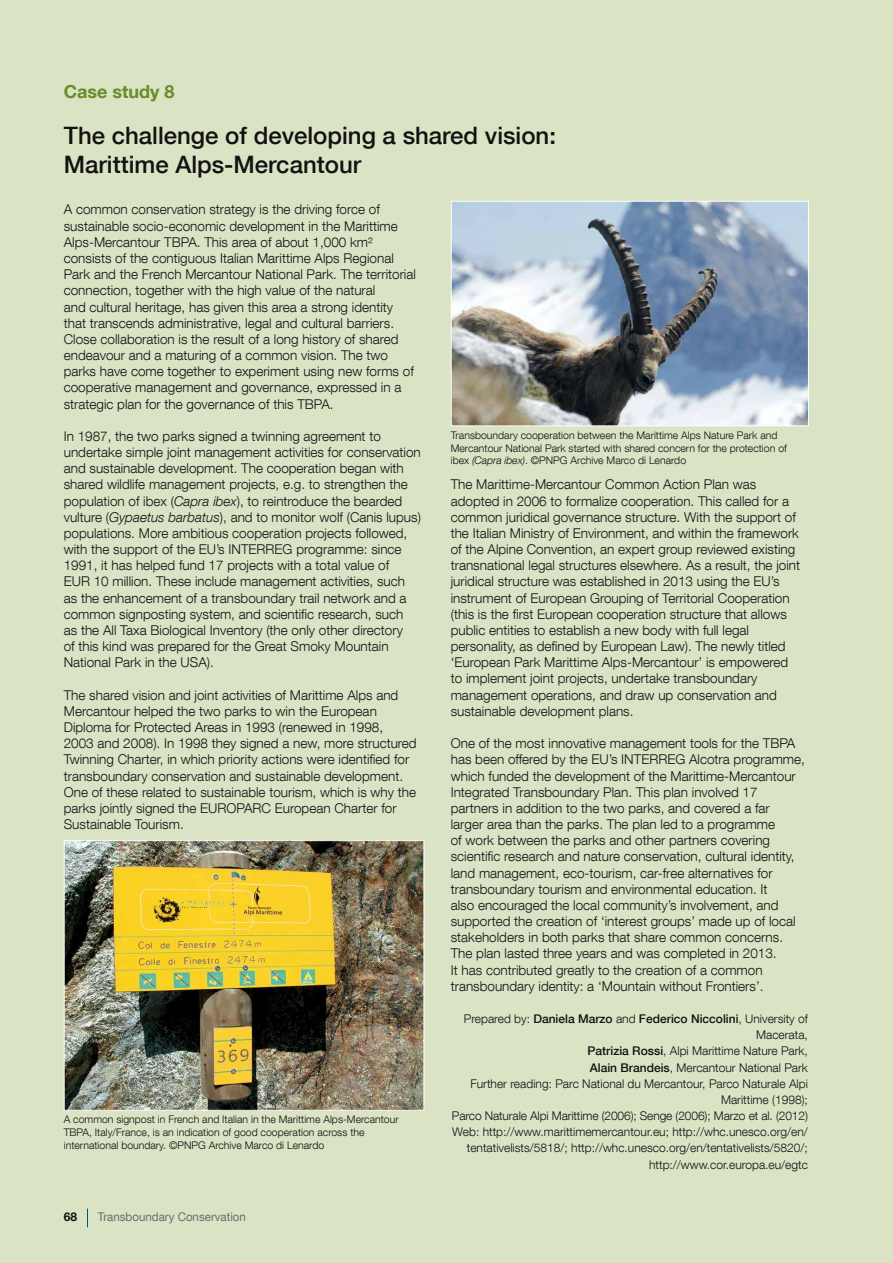
<style>
.page{position:relative;width:893px;height:1263px;background:#dae3c4}
.page>*{position:absolute;margin:0;border:0;box-sizing:border-box;transform-origin:0 0}
.t1{font:500 24px/28.8px "Helvetica Neue LT Com";color:#121212}
.t2{font:700 18px "Helvetica Neue LT Com";color:#688c29}
.t3{font:300 13.5px/16.2px "Helvetica Neue LT Com";color:#121212}
.t4{font:300 12px/16.2px "Helvetica Neue LT Com";color:#121212;text-align:right}
.t5{font:12px "Helvetica Neue LT Com";color:#6b6d6c;scale:.96 1}
.t6{font:700 12px "Helvetica Neue LT Com";color:#121212}
.t7{font:300 10.5px/12.6px "Helvetica Neue LT Com";color:#121212}
.s1{font-style:italic}
.s2{font-weight:500}
</style>
<div class="page">
<img style="left:66px;top:842px;width:356px;height:267px">
<div style="left:64px;top:840px;width:360px;height:271px;border:1px solid #fff"></div>
<img style="left:453px;top:203px;width:354px;height:221px">
<div style="left:451px;top:201px;width:358px;height:225px;border:1px solid #fff"></div>
<svg style="left:87px;top:1208px;width:1px;height:19px"></svg>
<h2 class="t2" style="left:64px;top:80px;width:112px">Case study 8</h2>
<h1 class="t1" style="left:64px;top:120px;width:494px">The challenge of developing a shared vision:<br>Marittime Alps-Mercantour</h1>
<p class="t3" style="left:64px;top:201px;width:354px">A common conservation strategy is the driving force of sustainable socio-economic development in the Marittime Alps-Mercantour TBPA. This area of about 1,000 km² consists of the contiguous Italian Marittime Alps Regional Park and the French Mercantour National Park. The territorial connection, together with the high value of the natural<br>and cultural heritage, has given this area a strong identity that transcends administrative, legal and cultural barriers.<br>Close collaboration is the result of a long history of shared endeavour and a maturing of a common vision. The two parks have come together to experiment using new forms of cooperative management and governance, expressed in a strategic plan for the governance of this TBPA.</p>
<p class="t3" style="left:64px;top:428px;width:359px">In 1987, the two parks signed a twinning agreement to undertake simple joint management activities for conservation and sustainable development. The cooperation began with shared wildlife management projects, e.g. to strengthen the population of ibex (<span class="s1">Capra ibex</span>), to reintroduce the bearded vulture (<span class="s1">Gypaetus barbatus</span>), and to monitor wolf (Canis lupus) populations. More ambitious cooperation projects followed, with the support of the EU’s INTERREG programme: since 1991, it has helped fund 17 projects with a total value of<br>EUR 10 million. These include management activities, such as the enhancement of a transboundary trail network and a common signposting system, and scientific research, such<br>as the All Taxa Biological Inventory (the only other directory<br>of this kind was prepared for the Great Smoky Mountain National Park in the USA).</p>
<p class="t3" style="left:64px;top:686px;width:354px">The shared vision and joint activities of Marittime Alps and Mercantour helped the two parks to win the European Diploma for Protected Areas in 1993 (renewed in 1998,<br>2003 and 2008). In 1998 they signed a new, more structured Twinning Charter, in which priority actions were identified for transboundary conservation and sustainable development.<br>One of these related to sustainable tourism, which is why the parks jointly signed the EUROPARC European Charter for Sustainable Tourism.</p>
<p class="t7" style="left:451px;top:429px;width:338px">Transboundary cooperation between the Marittime Alps Nature Park and<br>Mercantour National Park started with shared concern for the protection of ibex <span class="s1">(Capra ibex)</span>. ©PNPG Archive Marco di Lenardo</p>
<p class="t3" style="left:451px;top:476px;width:351px">The Marittime-Mercantour Common Action Plan was adopted in 2006 to formalize cooperation. This called for a common juridical governance structure. With the support of the Italian Ministry of Environment, and within the framework of the Alpine Convention, an expert group reviewed existing transnational legal structures elsewhere. As a result, the joint juridical structure was established in 2013 using the EU’s instrument of European Grouping of Territorial Cooperation (this is the first European cooperation structure that allows public entities to establish a new body with full legal personality, as defined by European Law). The newly titled ‘European Park Marittime Alps-Mercantour’ is empowered to implement joint projects, undertake transboundary management operations, and draw up conservation and sustainable development plans.</p>
<p class="t3" style="left:451px;top:735px;width:356px">One of the most innovative management tools for the TBPA has been offered by the EU’s INTERREG Alcotra programme, which funded the development of the Marittime-Mercantour Integrated Transboundary Plan. This plan involved 17 partners in addition to the two parks, and covered a far larger area than the parks. The plan led to a programme<br>of work between the parks and other partners covering scientific research and nature conservation, cultural identity, land management, eco-tourism, car-free alternatives for transboundary tourism and environmental education. It<br>also encouraged the local community’s involvement, and supported the creation of ‘interest groups’ made up of local stakeholders in both parks that share common concerns.<br>The plan lasted three years and was completed in 2013.<br>It has contributed greatly to the creation of a common transboundary identity: a ‘Mountain without Frontiers’.</p>
<p class="t4" style="left:452px;top:1010px;width:358px">Prepared by: <span class="s2">Daniela Marzo</span> and <span class="s2">Federico Niccolini</span>, University of Macerata,<br><span class="s2">Patrizia Rossi</span>, Alpi Marittime Nature Park,<br><span class="s2">Alain Brandeis</span>, Mercantour National Park<br>Further reading: Parc National du Mercantour, Parco Naturale Alpi Marittime (1998);<br>Parco Naturale Alpi Marittime (2006); Senge (2006); Marzo et al. (2012)<br>Web: http://www.marittimemercantour.eu; http://whc.unesco.org/en/ tentativelists/5818/; http://whc.unesco.org/en/tentativelists/5820/; http://www.cor.europa.eu/egtc</p>
<p class="t7" style="left:64px;top:1113px;width:336px">A common signpost in French and Italian in the Marittime Alps-Mercantour<br>TBPA, Italy/France, is an indication of good cooperation across the international boundary. ©PNPG Archive Marco di Lenardo</p>
<p class="t6" style="left:64px;top:1209px;width:15px">68</p>
<p class="t5" style="left:98px;top:1209px;width:156px">Transboundary Conservation</p>
</div>
